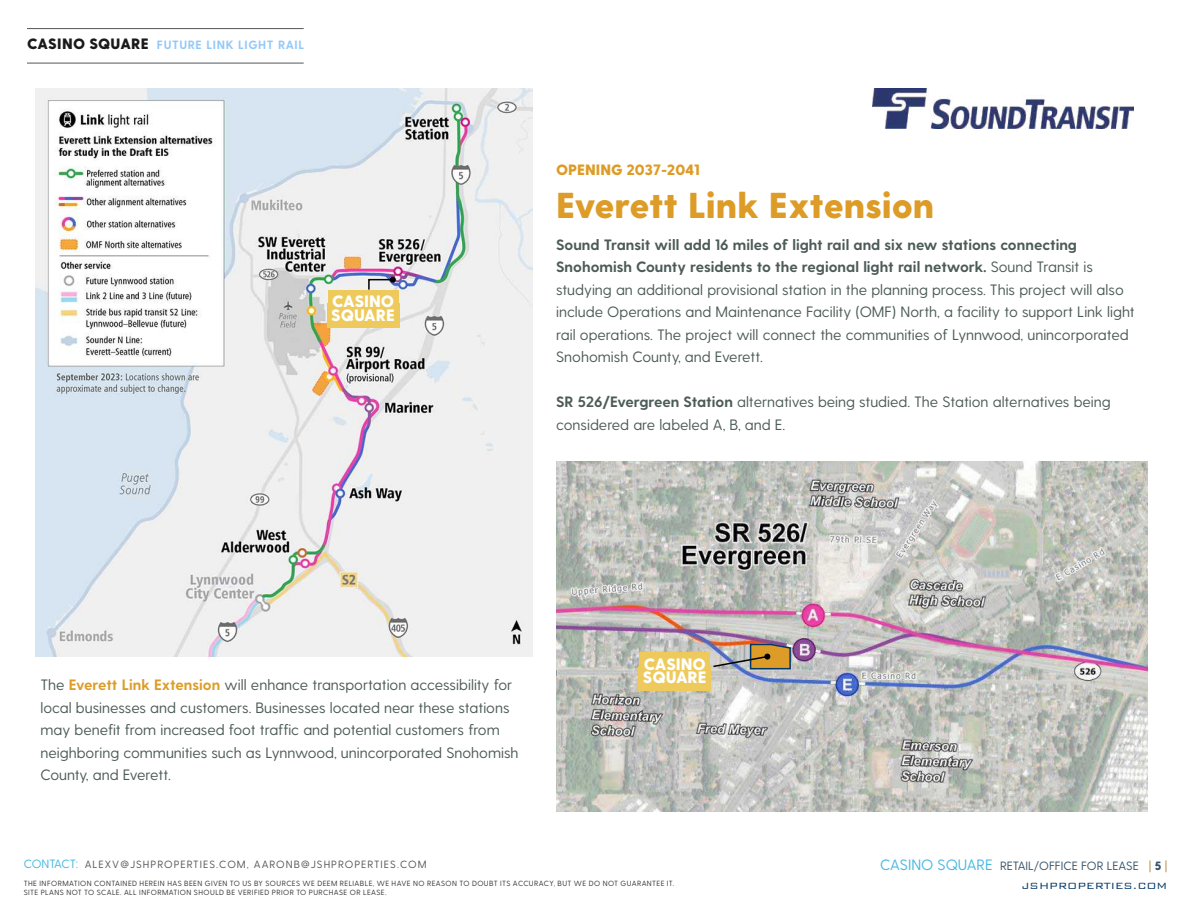
<style>
.page{position:relative;width:1188px;height:918px;background:#fff}
.page>*{position:absolute;margin:0;border:0;box-sizing:border-box;transform-origin:0 0}
.t1{font:800 36px "Greycliff CF";color:#dd9c27}
.BACKGROUND_COLOR_copy{font:800 16.5px "Greycliff CF";color:#fff}
.t2{font:15px/22.5px "Greycliff CF";color:#4c5b58}
.t3{font:800 15px "Greycliff CF";color:#dd9c27}
.t4{font:12px "Greycliff CF";color:#38546a}
.header_with_lines{font:700 12px "Greycliff CF";letter-spacing:.05em;color:#93c9f8}
.t5{font:300 12px "Bank Gothic BT";color:#003767}
.t6{font:10.5px "Greycliff CF";letter-spacing:.1em;color:#54565a}
.t7{font:7.5px/9px "Greycliff CF";letter-spacing:.05em;color:#333}
.s1{font-weight:800;font-size:15px;color:#1a1a1a}
.s2{font-weight:700}
.s3{font-weight:700;color:#dd9c27}
.s4{font-size:12px;color:#47b8e0}
.s5{font-size:15px;color:#48b9e2}
.s6{color:#b88c4d}
.s7{font-weight:800}
</style>
<div class="page">
<hr style="left:27px;top:28px;width:277px;height:1px;background:#54565a">
<hr style="left:27px;top:63px;width:277px;height:1px;background:#54565a">
<img style="left:36px;top:89px;width:496px;height:567px">
<div style="left:328px;top:290px;width:71px;height:25px;background:#edca5b"></div>
<div style="left:327px;top:303px;width:72px;height:25px;background:#edca5b"></div>
<svg style="left:367px;top:277px;width:29px;height:13px"></svg>
<img style="left:556px;top:461px;width:592px;height:351px">
<div style="left:639px;top:652px;width:71px;height:25px;background:#edca5b"></div>
<div style="left:639px;top:666px;width:72px;height:25px;background:#edca5b"></div>
<img style="left:712px;top:643px;width:80px;height:27px">
<img style="left:873px;top:89px;width:261px;height:39px">
<p class="header_with_lines" style="left:27px;top:38px;width:279px"><span class="s1">CASINO SQUARE</span> FUTURE LINK LIGHT RAIL</p>
<p class="BACKGROUND_COLOR_copy" style="left:332px;top:291px;width:64px">CASINO</p>
<p class="BACKGROUND_COLOR_copy" style="left:331px;top:305px;width:65px">SQUARE</p>
<p class="t3" style="left:556px;top:161px;width:145px">OPENING 2037-2041</p>
<p class="t1" style="left:556px;top:184px;width:380px">Everett Link Extension</p>
<p class="t2" style="left:556px;top:233px;width:580px"><span class="s2">Sound Transit will add 16 miles of light rail and six new stations connecting Snohomish County residents to the regional light rail network.</span> Sound Transit is studying an additional provisional station in the planning process. This project will also include Operations and Maintenance Facility (OMF) North, a facility to support Link light rail operations. The project will connect the communities of Lynnwood, unincorporated Snohomish County, and Everett.</p>
<p class="t2" style="left:556px;top:391px;width:556px"><span class="s2">SR 526/Evergreen Station</span> alternatives being studied. The Station alternatives being considered are labeled A, B, and E.</p>
<p class="t2" style="left:40px;top:674px;width:480px">The <span class="s3">Everett Link Extension</span> will enhance transportation accessibility for local businesses and customers. Businesses located near these stations may benefit from increased foot traffic and potential customers from neighboring communities such as Lynnwood, unincorporated Snohomish County, and Everett.</p>
<p class="BACKGROUND_COLOR_copy" style="left:644px;top:654px;width:64px">CASINO</p>
<p class="BACKGROUND_COLOR_copy" style="left:643px;top:667px;width:65px">SQUARE</p>
<p class="t6" style="left:24px;top:858px;width:404px"><span class="s4">CONTACT:</span> ALEXV@JSHPROPERTIES.COM, AARONB@JSHPROPERTIES.COM</p>
<p class="t4" style="left:880px;top:859px;width:289px"><span class="s5">CASINO SQUARE</span> RETAIL/OFFICE FOR LEASE <span class="s6">|</span> <span class="s7">5</span> <span class="s6">|</span></p>
<p class="t7" style="left:24px;top:878px;width:652px">THE INFORMATION CONTAINED HEREIN HAS BEEN GIVEN TO US BY SOURCES WE DEEM RELIABLE, WE HAVE NO REASON TO DOUBT ITS ACCURACY, BUT WE DO NOT GUARANTEE IT.<br>SITE PLANS NOT TO SCALE. ALL INFORMATION SHOULD BE VERIFIED PRIOR TO PURCHASE OR LEASE.</p>
<p class="t5" style="left:1022px;top:879px;width:147px">JSHPROPERTIES.COM</p>
</div>
